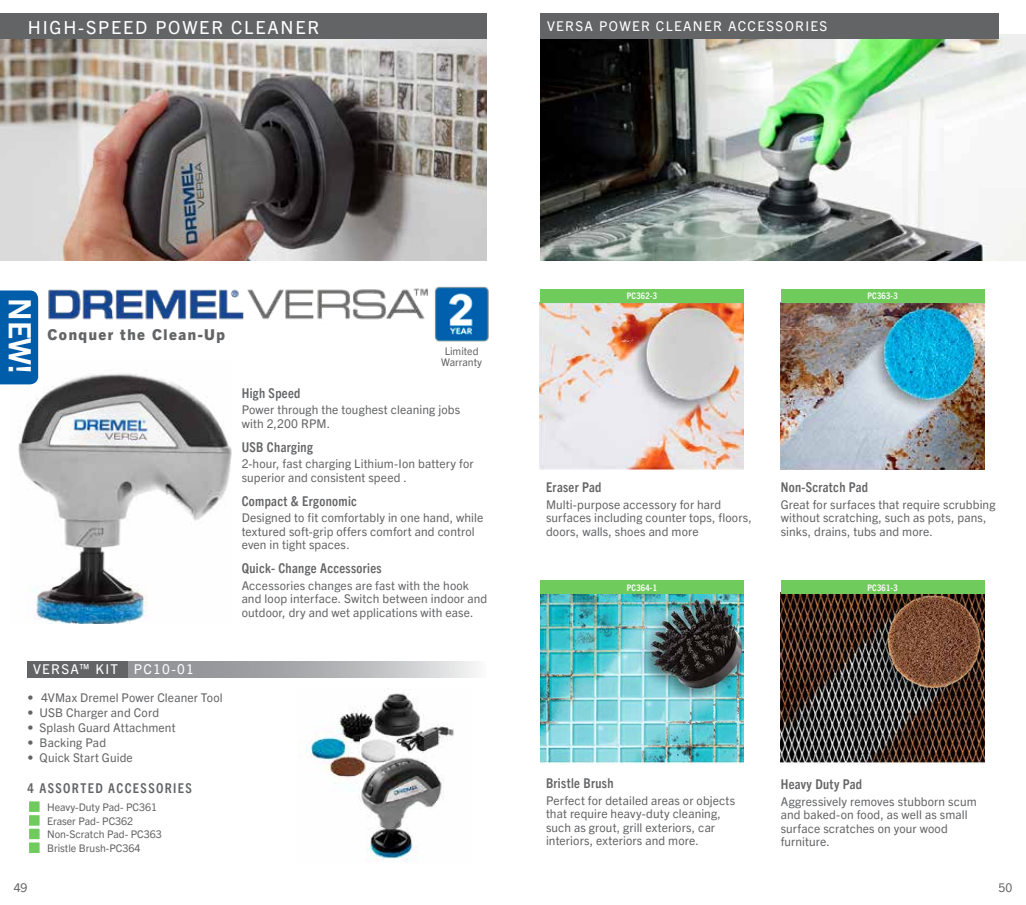
<style>
.page{position:relative;width:1026px;height:905px;background:#fff}
.page>*{position:absolute;margin:0;border:0;box-sizing:border-box;transform-origin:0 0}
.t1{font:700 30.75px "Trade Gothic Next LT Pro";color:#fff}
.t2{font:18px "Trade Gothic Next LT Pro";letter-spacing:.1em;color:#fff}
.t3{font:800 15px "Trade Gothic Next LT Pro";letter-spacing:.1em;color:#636466}
.t4{font:700 condensed 13.5px "Trade Gothic Next LT Pro";letter-spacing:.025em;color:#636466}
.t5{font:13.5px "Trade Gothic Next LT Pro";letter-spacing:.1em;color:#fff}
.t6{font:700 condensed 13.5px "Trade Gothic Next LT Pro";letter-spacing:.1em;color:#636466}
.t7{font:12px/13.5px "Trade Gothic Next LT Pro";letter-spacing:.01em;color:#636466}
.t8{font:10.5px/13.8px "Trade Gothic Next LT Pro";color:#636466;text-align:center}
.t9{font:700 condensed 9px "Trade Gothic Next LT Pro";letter-spacing:.025em;color:#fff}
</style>
<div class="page">
<img style="left:0;top:39px;width:487px;height:221px">
<img style="left:434px;top:286px;width:55px;height:56px">
<div style="left:0;top:14px;width:487px;height:25px;background:#636466"></div>
<img style="left:38px;top:286px;width:403px;height:38px">
<img style="left:11px;top:362px;width:220px;height:261px">
<img style="left:540px;top:302px;width:204px;height:168px">
<img style="left:781px;top:302px;width:204px;height:168px">
<img style="left:541px;top:594px;width:203px;height:170px">
<img style="left:781px;top:594px;width:204px;height:170px">
<div style="left:28px;top:799px;width:13px;height:14px;background:#6fcb5c;border:2px solid #fff"></div>
<div style="left:28px;top:827px;width:13px;height:13px;background:#6fcb5c;border:2px solid #fff"></div>
<div style="left:28px;top:813px;width:13px;height:14px;background:#6fcb5c;border:2px solid #fff"></div>
<div style="left:28px;top:841px;width:13px;height:13px;background:#6fcb5c;border:2px solid #fff"></div>
<svg style="left:128px;top:661px;width:348px;height:16px;background:#b0b2b4"></svg>
<div style="left:28px;top:660px;width:100px;height:17px;background:#636466"></div>
<img style="left:304px;top:688px;width:150px;height:174px">
<div style="left:540px;top:289px;width:204px;height:13px;background:#6fcb5c"></div>
<div style="left:781px;top:289px;width:204px;height:13px;background:#6fcb5c"></div>
<div style="left:540px;top:580px;width:204px;height:14px;background:#6fcb5c"></div>
<div style="left:781px;top:580px;width:204px;height:14px;background:#6fcb5c"></div>
<img style="left:540px;top:35px;width:486px;height:225px">
<div style="left:540px;top:14px;width:459px;height:25px;background:#636466"></div>
<div style="left:0;top:290px;width:38px;height:94px;background:#005daa"></div>
<h2 class="t2" style="left:28px;top:15px;width:293px">HIGH-SPEED POWER CLEANER</h2>
<p class="t5" style="left:547px;top:16px;width:282px">VERSA POWER CLEANER ACCESSORIES</p>
<h1 class="t1" style="left:41px;top:298px;width:77px;rotate:90deg">NEW!</h1>
<p class="t3" style="left:48px;top:324px;width:179px">Conquer the Clean-Up</p>
<p class="t8" style="left:441px;top:345px;width:42px;line-height:10.5px">Limited<br>Warranty</p>
<p class="t4" style="left:242px;top:384px;width:60px">High Speed</p>
<p class="t7" style="left:242px;top:402px;width:220px">Power through the toughest cleaning jobs with 2,200 RPM.</p>
<p class="t4" style="left:242px;top:438px;width:73px">USB Charging</p>
<p class="t7" style="left:242px;top:456px;width:233px">2-hour, fast charging Lithium-Ion battery for superior and consistent speed .</p>
<p class="t4" style="left:242px;top:492px;width:117px">Compact &amp; Ergonomic</p>
<p class="t7" style="left:242px;top:510px;width:243px">Designed to fit comfortably in one hand, while textured soft-grip offers comfort and control even in tight spaces.</p>
<p class="t4" style="left:242px;top:559px;width:142px">Quick- Change Accessories</p>
<p class="t7" style="left:242px;top:578px;width:247px">Accessories changes are fast with the hook and loop interface. Switch between indoor and outdoor, dry and wet applications with ease.</p>
<p class="t5" style="left:33px;top:660px;width:162px">VERSA™ KIT PC10-01</p>
<p class="t7" style="left:28px;top:690px;width:197px">• 4VMax Dremel Power Cleaner Tool</p>
<p class="t7" style="left:28px;top:705px;width:133px">• USB Charger and Cord</p>
<p class="t7" style="left:28px;top:720px;width:150px">• Splash Guard Attachment</p>
<p class="t7" style="left:28px;top:735px;width:80px">• Backing Pad</p>
<p class="t7" style="left:28px;top:750px;width:107px">• Quick Start Guide</p>
<p class="t6" style="left:28px;top:778px;width:166px">4 ASSORTED ACCESSORIES</p>
<p class="t8" style="left:47px;top:799px;width:116px;text-align:left">Heavy-Duty Pad- PC361<br>Eraser Pad- PC362<br>Non-Scratch Pad- PC363<br>Bristle Brush-PC364</p>
<p class="t9" style="left:627px;top:290px;width:32px">PC362-3</p>
<p class="t9" style="left:867px;top:290px;width:32px">PC363-3</p>
<p class="t4" style="left:546px;top:478px;width:57px">Eraser Pad</p>
<p class="t7" style="left:546px;top:496px;width:207px">Multi-purpose accessory for hard surfaces including counter tops, floors, doors, walls, shoes and more</p>
<p class="t4" style="left:781px;top:478px;width:89px">Non-Scratch Pad</p>
<p class="t7" style="left:781px;top:496px;width:216px">Great for surfaces that require scrubbing without scratching, such as pots, pans, sinks, drains, tubs and more.</p>
<p class="t9" style="left:627px;top:581px;width:32px">PC364-1</p>
<p class="t9" style="left:867px;top:581px;width:32px">PC361-3</p>
<p class="t4" style="left:546px;top:774px;width:69px">Bristle Brush</p>
<p class="t7" style="left:546px;top:793px;width:191px">Perfect for detailed areas or objects that require heavy-duty cleaning, such as grout, grill exteriors, car interiors, exteriors and more.</p>
<p class="t4" style="left:781px;top:775px;width:83px">Heavy Duty Pad</p>
<p class="t7" style="left:781px;top:793px;width:198px">Aggressively removes stubborn scum and baked-on food, as well as small surface scratches on your wood furniture.</p>
<p class="t7" style="left:14px;top:880px;width:15px">49</p>
<p class="t7" style="left:998px;top:880px;width:15px">50</p>
</div>
